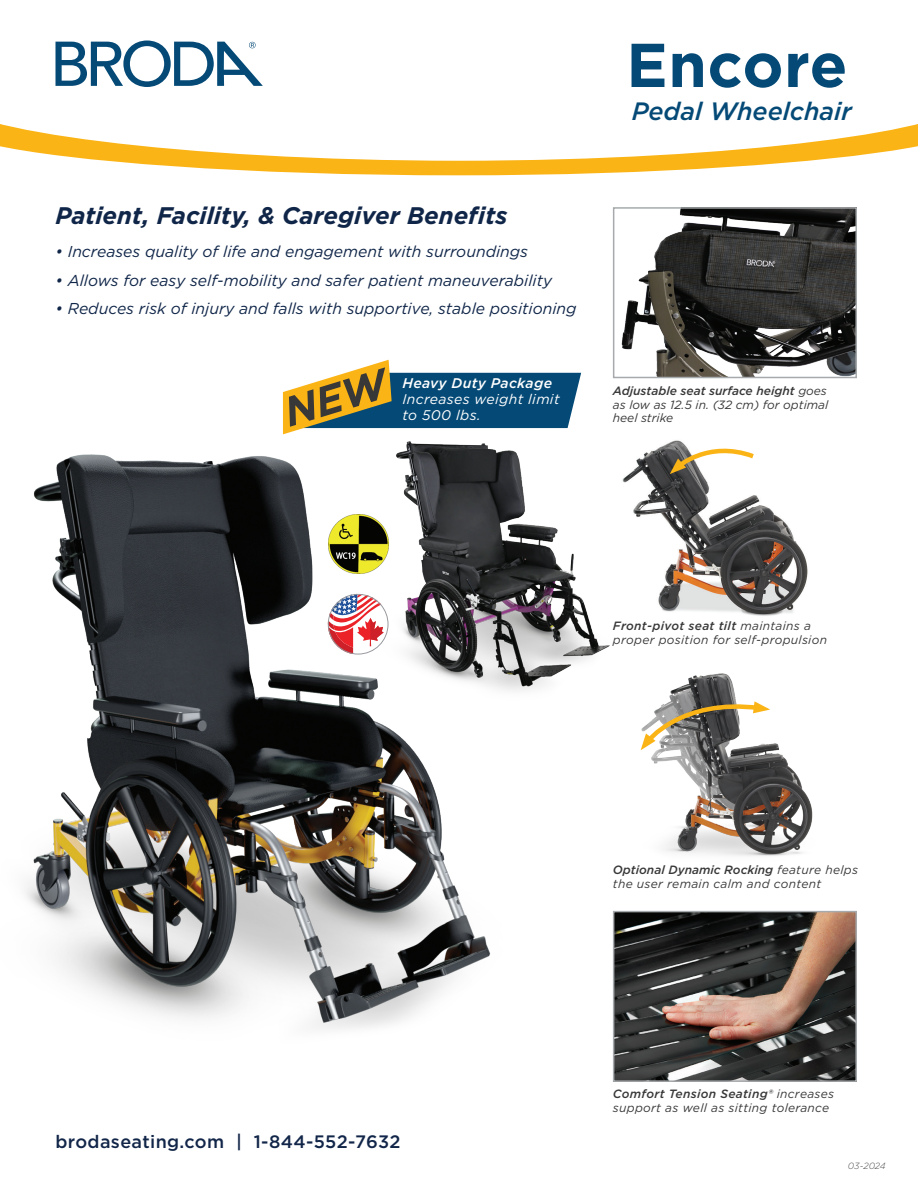
<style>
.page{position:relative;width:918px;height:1188px;background:#fff}
.page>*{position:absolute;margin:0;border:0;box-sizing:border-box;transform-origin:0 0}
.t1{font:700 61.8px "Gotham";letter-spacing:.01em;color:#054a77}
.t2{font:italic 500 25.05px "Gotham";color:#054a77}
.t3{font:italic 700 24px "Gotham";color:#102649}
.t4{font:500 18px "Gotham";letter-spacing:.02em;color:#122649}
.t5{font:italic 15.75px "Gotham";color:#102649}
.t6{font:italic 13.95px "Gotham";letter-spacing:.025em;color:#fff}
.t7{font:italic 500 13.95px "Gotham";letter-spacing:.025em;color:#fff}
.t8{font:italic 12px/13.5px "Gotham";letter-spacing:.025em;color:#383839}
.t9{font:italic 300 9px "Gotham";letter-spacing:-.01em;color:#4b4c4d}
.s1{font-weight:500}
</style>
<div class="page">
<svg style="left:0;top:124px;width:918px;height:51px"></svg>
<svg style="left:56px;top:40px;width:207px;height:47px"></svg>
<img style="left:727px;top:495px;width:81px;height:121px">
<img style="left:651px;top:914px;width:203px;height:165px">
<div style="left:613px;top:911px;width:244px;height:171px;border:2px solid #a7aaac"></div>
<img style="left:625px;top:210px;width:229px;height:165px">
<div style="left:613px;top:207px;width:244px;height:171px;border:2px solid #a7aaac"></div>
<img style="left:651px;top:674px;width:162px;height:182px">
<svg style="left:727px;top:448px;width:27px;height:11px"></svg>
<svg style="left:651px;top:698px;width:119px;height:52px"></svg>
<img style="left:25px;top:319px;width:626px;height:763px">
<img style="left:256px;top:416px;width:471px;height:314px">
<svg style="left:282px;top:360px;width:299px;height:74px"></svg>
<h3 class="t3" style="left:56px;top:200px;width:453px">Patient, Facility, &amp; Caregiver Benefits</h3>
<h3 class="t5" style="left:56px;top:242px;width:474px">• Increases quality of life and engagement with surroundings</h3>
<h3 class="t5" style="left:56px;top:270px;width:498px">• Allows for easy self-mobility and safer patient maneuverability</h3>
<h3 class="t5" style="left:56px;top:299px;width:523px">• Reduces risk of injury and falls with supportive, stable positioning</h3>
<p class="t7" style="left:402px;top:374px;width:151px">Heavy Duty Package</p>
<p class="t6" style="left:402px;top:390px;width:159px">Increases weight limit</p>
<p class="t6" style="left:402px;top:406px;width:80px">to 500 lbs.</p>
<h1 class="t1" style="left:626px;top:24px;width:223px">Encore</h1>
<h2 class="t2" style="left:632px;top:94px;width:221px">Pedal Wheelchair</h2>
<p class="t8" style="left:613px;top:384px;width:217px;text-align:justify"><span class="s1">Adjustable seat surface height</span> goes as low as 12.5 in. (32 cm) for optimal heel strike</p>
<p class="t8" style="left:613px;top:619px;width:216px"><span class="s1">Front-pivot seat tilt</span> maintains a proper position for self-propulsion</p>
<h3 class="t4" style="left:56px;top:1129px;width:347px">brodaseating.com | 1-844-552-7632</h3>
<p class="t8" style="left:613px;top:863px;width:247px"><span class="s1">Optional Dynamic Rocking</span> feature helps the user remain calm and content</p>
<p class="t8" style="left:613px;top:1087px;width:223px"><span class="s1">Comfort Tension Seating®</span> increases support as well as sitting tolerance</p>
<p class="t9" style="left:848px;top:1160px;width:39px">03-2024</p>
</div>
